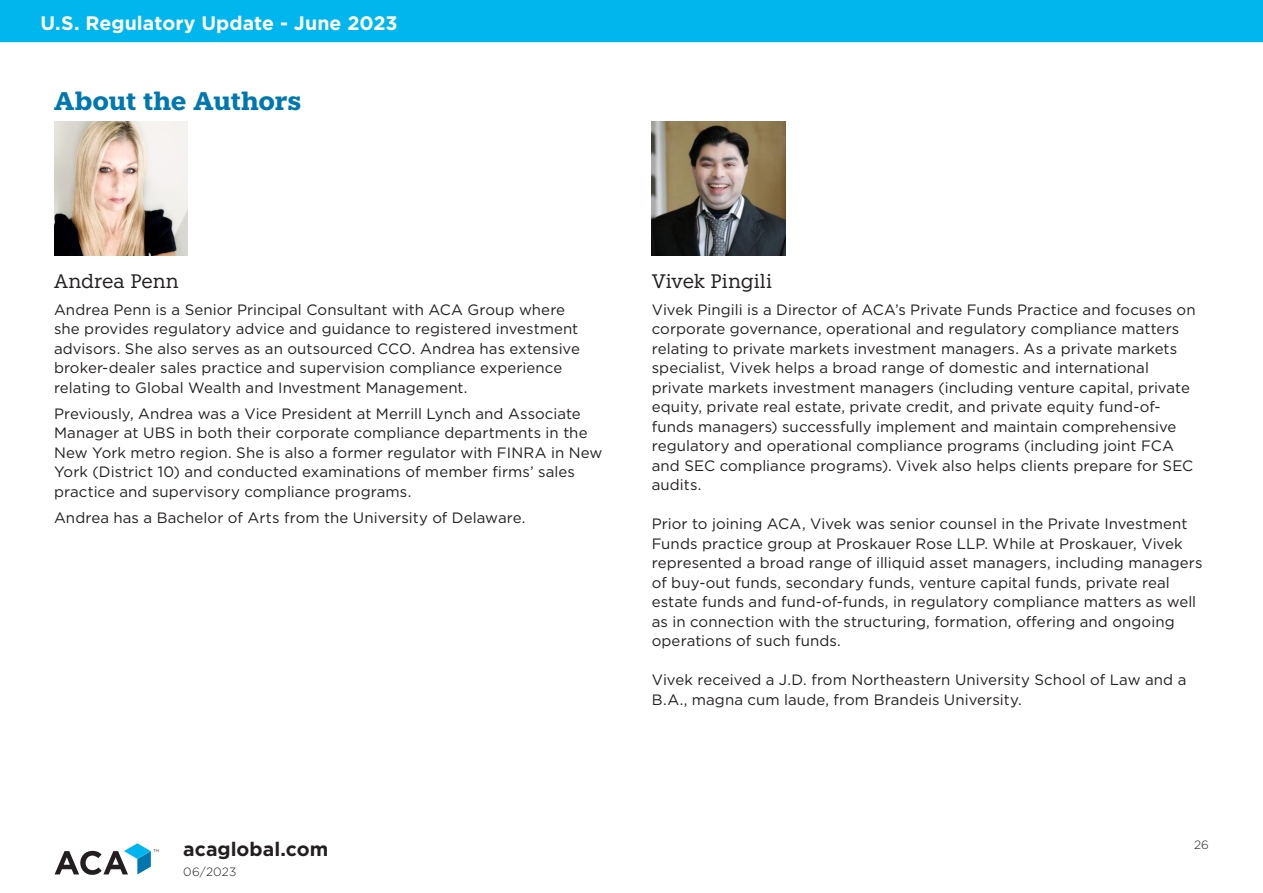
<style>
.page{position:relative;width:1263px;height:893px;background:#fff}
.page>*{position:absolute;margin:0;border:0;box-sizing:border-box;transform-origin:0 0}
.t1{font:700 25.5px "Knile";letter-spacing:-.01em;color:#0077ae}
.t2{font:700 19.5px "Gotham";letter-spacing:.005em;color:#fff}
.t3{font:19.5px "Knile";letter-spacing:-.005em;color:#231f20}
.t4{font:700 19.5px "Gotham";color:#231f20}
.t5{font:15px/19.5px "Gotham";letter-spacing:.005em;color:#231f20}
.t6{font:300 12px "Gotham";letter-spacing:.015em;color:#231f20}
</style>
<div class="page">
<div style="left:0;top:0;width:1263px;height:42px;background:#00b6ed"></div>
<svg style="left:55px;top:843px;width:103px;height:32px"></svg>
<img style="left:54px;top:122px;width:134px;height:133px">
<img style="left:652px;top:122px;width:133px;height:133px">
<h2 class="t2" style="left:40px;top:10px;width:359px">U.S. Regulatory Update - June 2023</h2>
<p class="t1" style="left:54px;top:84px;width:249px">About the Authors</p>
<p class="t3" style="left:54px;top:270px;width:127px">Andrea Penn</p>
<p class="t5" style="left:54px;top:299px;width:527px">Andrea Penn is a Senior Principal Consultant with ACA Group where she provides regulatory advice and guidance to registered investment advisors. She also serves as an outsourced CCO. Andrea has extensive broker-dealer sales practice and supervision compliance experience</p>
<p class="t5" style="left:54px;top:377px;width:415px">relating to Global Wealth and Investment Management.</p>
<p class="t5" style="left:54px;top:403px;width:528px">Previously, Andrea was a Vice President at Merrill Lynch and Associate</p>
<p class="t5" style="left:54px;top:423px;width:535px">Manager at UBS in both their corporate compliance departments in the</p>
<p class="t5" style="left:54px;top:442px;width:550px">New York metro region. She is also a former regulator with FINRA in New</p>
<p class="t5" style="left:54px;top:462px;width:522px">York (District 10) and conducted examinations of member firms’ sales</p>
<p class="t5" style="left:54px;top:481px;width:359px">practice and supervisory compliance programs.</p>
<p class="t5" style="left:54px;top:508px;width:473px">Andrea has a Bachelor of Arts from the University of Delaware.</p>
<p class="t3" style="left:652px;top:270px;width:122px">Vivek Pingili</p>
<p class="t5" style="left:652px;top:299px;width:545px">Vivek Pingili is a Director of ACA’s Private Funds Practice and focuses on corporate governance, operational and regulatory compliance matters relating to private markets investment managers. As a private markets specialist, Vivek helps a broad range of domestic and international private markets investment managers (including venture capital, private equity, private real estate, private credit, and private equity fund-of&shy;funds managers) successfully implement and maintain comprehensive regulatory and operational compliance programs (including joint FCA and SEC compliance programs). Vivek also helps clients prepare for SEC audits.</p>
<p class="t5" style="left:652px;top:514px;width:552px">Prior to joining ACA, Vivek was senior counsel in the Private Investment Funds practice group at Proskauer Rose LLP. While at Proskauer, Vivek represented a broad range of illiquid asset managers, including managers of buy-out funds, secondary funds, venture capital funds, private real estate funds and fund-of-funds, in regulatory compliance matters as well as in connection with the structuring, formation, offering and ongoing operations of such funds.</p>
<p class="t5" style="left:652px;top:670px;width:536px">Vivek received a J.D. from Northeastern University School of Law and a<br>B.A., magna cum laude, from Brandeis University.</p>
<h2 class="t4" style="left:183px;top:836px;width:147px">acaglobal.com</h2>
<p class="t6" style="left:183px;top:864px;width:55px">06/2023</p>
<p class="t6" style="left:1194px;top:837px;width:16px">26</p>
</div>
